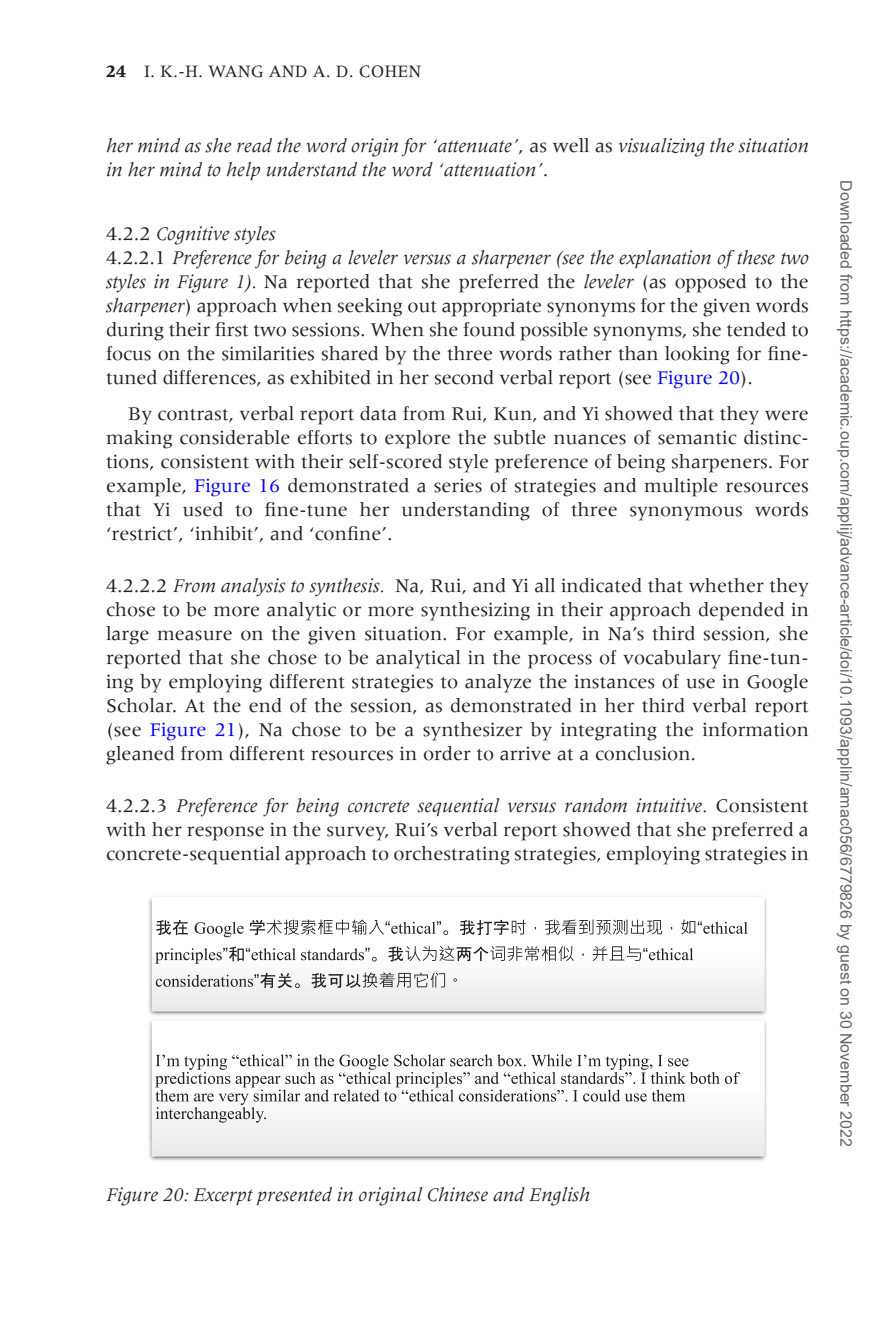
<style>
.page{position:relative;width:885px;height:1327px;background:#fff}
.page>*{position:absolute;margin:0;border:0;box-sizing:border-box;transform-origin:0 0}
.HeadD{font:20px/24px "Meridien LT Std";color:#231f20;text-align:justify}
.HeadD_HeadC{font:20px/24px "Meridien LT Std";letter-spacing:-.01em;color:#231f20;text-align:justify}
.TextInd{font:20px/24px "Meridien LT Std";color:#231f20;text-align:justify}
.HeadD_HeadC-2{font:italic 20px/24px "Meridien LT Std";color:#231f20}
.FigCapt{font:italic 20px "Meridien LT Std";color:#231f20}
.HeadC{font:italic 20px "Meridien LT Std";color:#231f20}
.t1{font:18px "Meridien LT Std";color:#231f20}
.t2{font:16px "Arial";color:#666}
.s1{font-weight:700}
.s2{font-style:normal}
.s3{font-style:italic}
.s4{color:#00f}
</style>
<div class="page">
<img style="left:149px;top:896px;width:618px;height:265px">
<svg style="left:156px;top:920px;width:32px;height:15px"></svg>
<svg style="left:194px;top:922px;width:49px;height:15px"></svg>
<svg style="left:250px;top:919px;width:497px;height:16px"></svg>
<svg style="left:155px;top:946px;width:538px;height:17px"></svg>
<svg style="left:156px;top:972px;width:301px;height:16px"></svg>
<svg style="left:155px;top:1054px;width:585px;height:68px"></svg>
<p class="t1" style="left:106px;top:61px;width:317px"><span class="s1">24</span> I. K.-H. WANG AND A. D. COHEN</p>
<h5 class="HeadD_HeadC-2" style="left:106px;top:134px;width:704px">her mind as she read the word origin for ‘attenuate’<span class="s2">, as well as</span> visualizing the situation in her mind to help understand the word ‘attenuation’<span class="s2">.</span></h5>
<h4 class="HeadC" style="left:106px;top:223px;width:171px"><span class="s2">4.2.2</span> Cognitive styles</h4>
<h5 class="HeadD_HeadC" style="left:106px;top:245px;width:704px">4.2.2.1 <span class="s3">Preference for being a leveler versus a sharpener (see the explanation of these two styles in Figure 1).</span> Na reported that she preferred the <span class="s3">leveler</span> (as opposed to the <span class="s3">sharpener</span>) approach when seeking out appropriate synonyms for the given words during their first two sessions. When she found possible synonyms, she tended to focus on the similarities shared by the three words rather than looking for fine&shy;tuned differences, as exhibited in her second verbal report (see <span class="s4">Figure 20</span>).</h5>
<p class="TextInd" style="left:106px;top:401px;width:704px;text-indent:22px">By contrast, verbal report data from Rui, Kun, and Yi showed that they were making considerable efforts to explore the subtle nuances of semantic distinc&shy;tions, consistent with their self-scored style preference of being sharpeners. For example, <span class="s4">Figure 16</span> demonstrated a series of strategies and multiple resources that Yi used to fine-tune her understanding of three synonymous words ‘restrict’, ‘inhibit’, and ‘confine’.</p>
<h5 class="HeadD" style="left:106px;top:573px;width:704px">4.2.2.2 <span class="s3">From analysis to synthesis.</span> Na, Rui, and Yi all indicated that whether they chose to be more analytic or more synthesizing in their approach depended in large measure on the given situation. For example, in Na’s third session, she reported that she chose to be analytical in the process of vocabulary fine-tun&shy;ing by employing different strategies to analyze the instances of use in Google Scholar. At the end of the session, as demonstrated in her third verbal report (see <span class="s4">Figure 21</span>), Na chose to be a synthesizer by integrating the information gleaned from different resources in order to arrive at a conclusion.</h5>
<h5 class="HeadD" style="left:106px;top:793px;width:704px">4.2.2.3 <span class="s3">Preference for being concrete sequential versus random intuitive.</span> Consistent with her response in the survey, Rui’s verbal report showed that she preferred a concrete-sequential approach to orchestrating strategies, employing strategies in</h5>
<p class="FigCapt" style="left:106px;top:1184px;width:486px">Figure 20: Excerpt presented in original Chinese and English</p>
<p class="t2" style="left:852px;top:180px;width:968px;rotate:90deg">Downloaded from https://academic.oup.com/applij/advance-article/doi/10.1093/applin/amac056/6779826 by guest on 30 November 2022</p>
</div>
